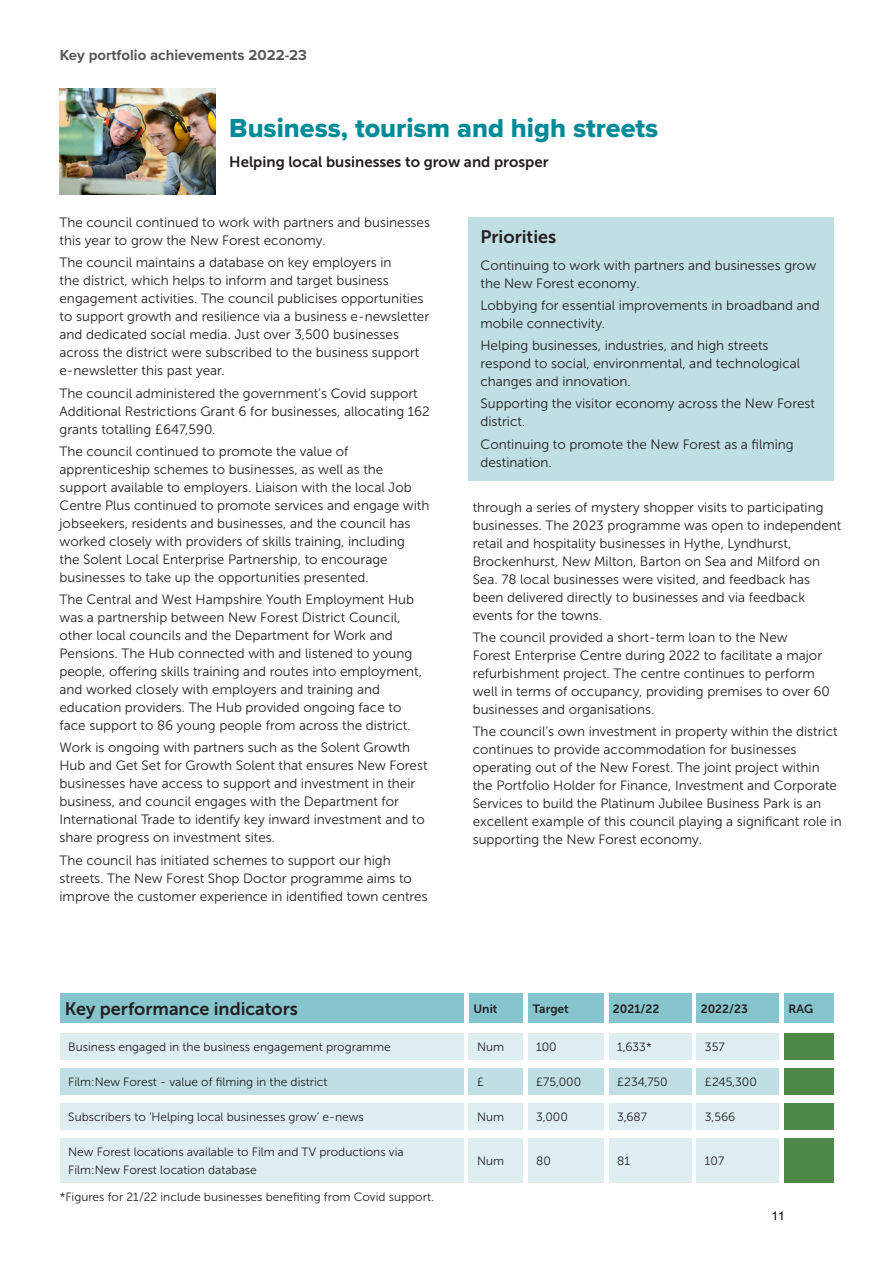
<style>
.page{position:relative;width:893px;height:1263px;background:#fff}
.page>*{position:absolute;margin:0;border:0;box-sizing:border-box;transform-origin:0 0}
.t1{font:27px "Proxima Nova Extrabld";color:#008b98}
.t2{font:18px "Museo Sans 700";color:#231f20}
.t3{font:15px "Museo Sans 700";color:#231f20}
.t4{font:700 15px "Proxima Nova";color:#57585a}
.Body{font:13.5px/18px "Museo Sans 300";color:#231f20}
.Body-2{font:12px/18px "Museo Sans 300";color:#231f20}
.Level_one{font:12px "Museo Sans 300";color:#231f20}
.Body-3{font:12px "Museo Sans 700";color:#231f20}
.t5{font:12px "Arial";color:#000}
</style>
<div class="page">
<img style="left:60px;top:88px;width:155px;height:106px">
<div style="left:468px;top:217px;width:365px;height:263px;background:#c0dfe4"></div>
<div style="left:60px;top:993px;width:404px;height:30px;background:#86c5ce"></div>
<div style="left:60px;top:1032px;width:404px;height:27px;background:#deeef1"></div>
<div style="left:60px;top:1068px;width:404px;height:27px;background:#c0dfe4"></div>
<div style="left:60px;top:1103px;width:404px;height:27px;background:#deeef1"></div>
<div style="left:60px;top:1138px;width:404px;height:45px;background:#deeef1"></div>
<div style="left:469px;top:993px;width:54px;height:30px;background:#86c5ce"></div>
<div style="left:469px;top:1032px;width:54px;height:27px;background:#deeef1"></div>
<div style="left:469px;top:1068px;width:54px;height:27px;background:#c0dfe4"></div>
<div style="left:469px;top:1103px;width:54px;height:27px;background:#deeef1"></div>
<div style="left:469px;top:1138px;width:54px;height:45px;background:#deeef1"></div>
<div style="left:529px;top:993px;width:75px;height:30px;background:#86c5ce"></div>
<div style="left:528px;top:1032px;width:76px;height:27px;background:#deeef1"></div>
<div style="left:528px;top:1068px;width:76px;height:27px;background:#c0dfe4"></div>
<div style="left:528px;top:1103px;width:76px;height:27px;background:#deeef1"></div>
<div style="left:528px;top:1138px;width:76px;height:45px;background:#deeef1"></div>
<div style="left:609px;top:993px;width:82px;height:30px;background:#86c5ce"></div>
<div style="left:609px;top:1032px;width:82px;height:27px;background:#deeef1"></div>
<div style="left:609px;top:1068px;width:82px;height:27px;background:#c0dfe4"></div>
<div style="left:609px;top:1103px;width:82px;height:27px;background:#deeef1"></div>
<div style="left:609px;top:1138px;width:82px;height:45px;background:#deeef1"></div>
<div style="left:696px;top:993px;width:83px;height:30px;background:#86c5ce"></div>
<div style="left:696px;top:1032px;width:83px;height:27px;background:#deeef1"></div>
<div style="left:696px;top:1068px;width:83px;height:27px;background:#c0dfe4"></div>
<div style="left:696px;top:1103px;width:83px;height:27px;background:#deeef1"></div>
<div style="left:696px;top:1138px;width:83px;height:45px;background:#deeef1"></div>
<div style="left:784px;top:993px;width:49px;height:30px;background:#86c5ce"></div>
<div style="left:784px;top:1032px;width:49px;height:27px;background:#4d8a4a"></div>
<div style="left:784px;top:1068px;width:49px;height:27px;background:#4d8a4a"></div>
<div style="left:784px;top:1103px;width:49px;height:27px;background:#4d8a4a"></div>
<div style="left:784px;top:1138px;width:49px;height:45px;background:#4d8a4a"></div>
<h2 class="t4" style="left:60px;top:43px;width:249px">Key portfolio achievements 2022-23</h2>
<h1 class="t1" style="left:229px;top:108px;width:431px">Business, tourism and high streets</h1>
<h3 class="t3" style="left:229px;top:154px;width:321px">Helping local businesses to grow and prosper</h3>
<p class="Body" style="left:60px;top:214px;width:372px">The council continued to work with partners and businesses this year to grow the New Forest economy.</p>
<p class="Body" style="left:60px;top:254px;width:371px">The council maintains a database on key employers in<br>the district, which helps to inform and target business engagement activities. The council publicises opportunities to support growth and resilience via a business e-newsletter and dedicated social media. Just over 3,500 businesses across the district were subscribed to the business support e-newsletter this past year.</p>
<p class="Body" style="left:60px;top:384px;width:372px">The council administered the government’s Covid support<br>Additional Restrictions Grant 6 for businesses, allocating 162 grants totalling £647,590.</p>
<p class="Body" style="left:60px;top:442px;width:371px">The council continued to promote the value of apprenticeship schemes to businesses, as well as the support available to employers. Liaison with the local Job Centre Plus continued to promote services and engage with jobseekers, residents and businesses, and the council has worked closely with providers of skills training, including<br>the Solent Local Enterprise Partnership, to encourage businesses to take up the opportunities presented.</p>
<p class="Body" style="left:60px;top:590px;width:364px">The Central and West Hampshire Youth Employment Hub was a partnership between New Forest District Council, other local councils and the Department for Work and Pensions. The Hub connected with and listened to young people, offering skills training and routes into employment, and worked closely with employers and training and education providers. The Hub provided ongoing face to face support to 86 young people from across the district.</p>
<p class="Body" style="left:60px;top:739px;width:369px">Work is ongoing with partners such as the Solent Growth Hub and Get Set for Growth Solent that ensures New Forest businesses have access to support and investment in their business, and council engages with the Department for International Trade to identify key inward investment and to share progress on investment sites.</p>
<p class="Body" style="left:60px;top:851px;width:370px">The council has initiated schemes to support our high streets. The New Forest Shop Doctor programme aims to improve the customer experience in identified town centres</p>
<h3 class="t2" style="left:65px;top:998px;width:235px">Key performance indicators</h3>
<p class="Body-2" style="left:68px;top:1037px;width:324px">Business engaged in the business engagement programme</p>
<p class="Body-2" style="left:68px;top:1073px;width:261px">Film:New Forest - value of filming in the district</p>
<p class="Body-2" style="left:68px;top:1108px;width:297px">Subscribers to ‘Helping local businesses grow’ e-news</p>
<p class="Body-2" style="left:68px;top:1143px;width:337px">New Forest locations available to Film and TV productions via<br>Film:New Forest location database</p>
<p class="Level_one" style="left:60px;top:1190px;width:376px">*Figures for 21/22 include businesses benefiting from Covid support.</p>
<h3 class="t2" style="left:480px;top:227px;width:77px">Priorities</h3>
<p class="Body" style="left:480px;top:256px;width:337px">Continuing to work with partners and businesses grow the New Forest economy.</p>
<p class="Body" style="left:480px;top:296px;width:341px">Lobbying for essential improvements in broadband and mobile connectivity.</p>
<p class="Body" style="left:480px;top:337px;width:321px">Helping businesses, industries, and high streets respond to social, environmental, and technological changes and innovation.</p>
<p class="Body" style="left:480px;top:395px;width:336px">Supporting the visitor economy across the New Forest district.</p>
<p class="Body" style="left:480px;top:435px;width:315px">Continuing to promote the New Forest as a filming destination.</p>
<p class="Body" style="left:473px;top:498px;width:370px">through a series of mystery shopper visits to participating businesses. The 2023 programme was open to independent retail and hospitality businesses in Hythe, Lyndhurst, Brockenhurst, New Milton, Barton on Sea and Milford on Sea. 78 local businesses were visited, and feedback has been delivered directly to businesses and via feedback events for the towns.</p>
<p class="Body" style="left:473px;top:629px;width:359px">The council provided a short-term loan to the New<br>Forest Enterprise Centre during 2022 to facilitate a major refurbishment project. The centre continues to perform well in terms of occupancy, providing premises to over 60 businesses and organisations.</p>
<p class="Body" style="left:473px;top:723px;width:371px">The council’s own investment in property within the district continues to provide accommodation for businesses operating out of the New Forest. The joint project within the Portfolio Holder for Finance, Investment and Corporate Services to build the Platinum Jubilee Business Park is an excellent example of this council playing a significant role in supporting the New Forest economy.</p>
<p class="Body-3" style="left:474px;top:1002px;width:25px">Unit</p>
<p class="Body-2" style="left:477px;top:1037px;width:29px">Num</p>
<p class="Body-2" style="left:477px;top:1073px;width:9px">£</p>
<p class="Body-2" style="left:477px;top:1108px;width:29px">Num</p>
<p class="Body-2" style="left:477px;top:1152px;width:29px">Num</p>
<p class="Body-3" style="left:533px;top:1002px;width:38px">Target</p>
<p class="Body-2" style="left:536px;top:1037px;width:22px">100</p>
<p class="Body-2" style="left:536px;top:1073px;width:46px">£75,000</p>
<p class="Body-2" style="left:536px;top:1108px;width:33px">3,000</p>
<p class="Body-2" style="left:536px;top:1152px;width:16px">80</p>
<p class="Body-3" style="left:613px;top:1002px;width:48px">2021/22</p>
<p class="Body-2" style="left:617px;top:1037px;width:36px">1,633*</p>
<p class="Body-2" style="left:617px;top:1073px;width:52px">£234,750</p>
<p class="Body-2" style="left:617px;top:1108px;width:31px">3,687</p>
<p class="Body-2" style="left:617px;top:1152px;width:14px">81</p>
<p class="Body-3" style="left:701px;top:1002px;width:49px">2022/23</p>
<p class="Body-2" style="left:705px;top:1037px;width:21px">357</p>
<p class="Body-2" style="left:705px;top:1073px;width:53px">£245,300</p>
<p class="Body-2" style="left:705px;top:1108px;width:32px">3,566</p>
<p class="Body-2" style="left:705px;top:1152px;width:21px">107</p>
<p class="Body-3" style="left:788px;top:1002px;width:26px">RAG</p>
<p class="t5" style="left:772px;top:1207px;width:15px">11</p>
</div>
